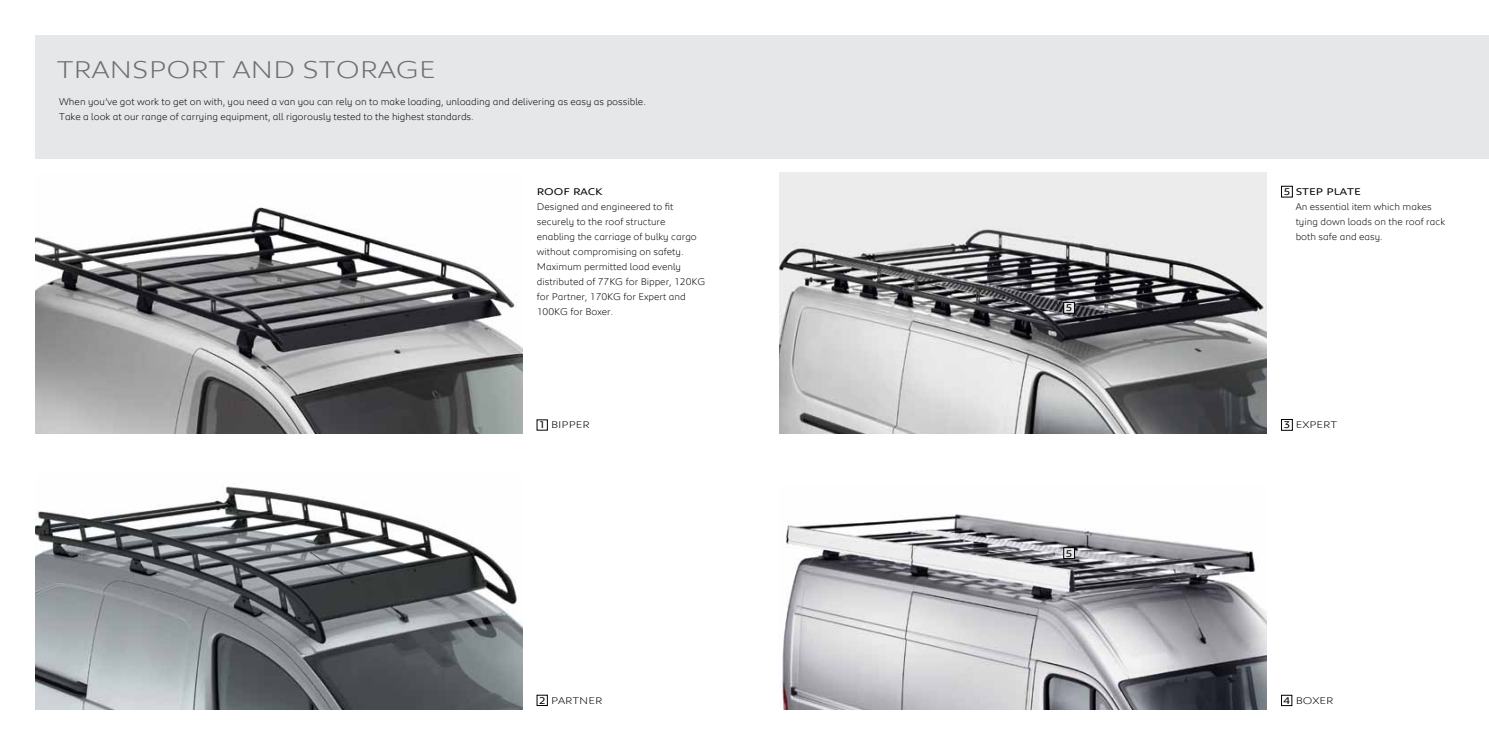
<style>
.page{position:relative;width:1489px;height:745px;background:#fff}
.page>*{position:absolute;margin:0;border:0;box-sizing:border-box;transform-origin:0 0}
.t1{font:300 25px "Peugeot Expanded";color:#6d6e71}
.t2{font:300 10px/15px "Peugeot";color:#000}
.t3{font:300 10px "Peugeot Expanded";color:#000}
.t4{font:10px "Peugeot Expanded";color:#000}
.s1{font-weight:400}
</style>
<div class="page">
<img style="left:780px;top:172px;width:486px;height:261px">
<div style="left:35px;top:35px;width:1453px;height:124px;background:#e6e7e8"></div>
<div style="left:1281px;top:419px;width:11px;height:11px;border:1px solid #000"></div>
<div style="left:1281px;top:694px;width:10px;height:11px;border:1px solid #000"></div>
<div style="left:1063px;top:302px;width:11px;height:11px;background:#e6e7e8"></div>
<div style="left:1063px;top:302px;width:11px;height:11px;border:1px solid #000"></div>
<div style="left:1281px;top:186px;width:11px;height:11px;border:1px solid #000"></div>
<img style="left:35px;top:207px;width:487px;height:226px">
<img style="left:35px;top:483px;width:487px;height:226px">
<img style="left:780px;top:514px;width:486px;height:195px">
<div style="left:1063px;top:547px;width:11px;height:11px;background:#e6e7e8"></div>
<div style="left:1063px;top:547px;width:11px;height:11px;border:1px solid #000"></div>
<h1 class="t1" style="left:57px;top:52px;width:380px">TRANSPORT AND STORAGE</h1>
<p class="t2" style="left:59px;top:93px;width:588px">When you’ve got work to get on with, you need a van you can rely on to make loading, unloading and delivering as easy as possible.<br>Take a look at our range of carrying equipment, all rigorously tested to the highest standards.</p>
<p class="t4" style="left:537px;top:185px;width:67px">ROOF RACK</p>
<p class="t2" style="left:537px;top:198px;width:170px">Designed and engineered to fit securely to the roof structure enabling the carriage of bulky cargo without compromising on safety.<br>Maximum permitted load evenly distributed of 77KG for Bipper, 120KG for Partner, 170KG for Expert and<br>100KG for Boxer.</p>
<p class="t3" style="left:540px;top:417px;width:25px"><span class="s1">1</span> BIPPER</p>
<p class="t4" style="left:1065px;top:300px;width:8px">5</p>
<p class="t4" style="left:1065px;top:545px;width:8px">5</p>
<p class="t4" style="left:1283px;top:184px;width:8px">5</p>
<p class="t4" style="left:1295px;top:185px;width:67px">STEP PLATE</p>
<p class="t2" style="left:1295px;top:198px;width:151px">An essential item which makes tying down loads on the roof rack both safe and easy.</p>
<p class="t3" style="left:1283px;top:417px;width:34px"><span class="s1">3</span> EXPERT</p>
<p class="t3" style="left:539px;top:693px;width:21px"><span class="s1">2</span> PARTNER</p>
<p class="t3" style="left:1283px;top:693px;width:51px"><span class="s1">4</span> BOXER</p>
</div>
